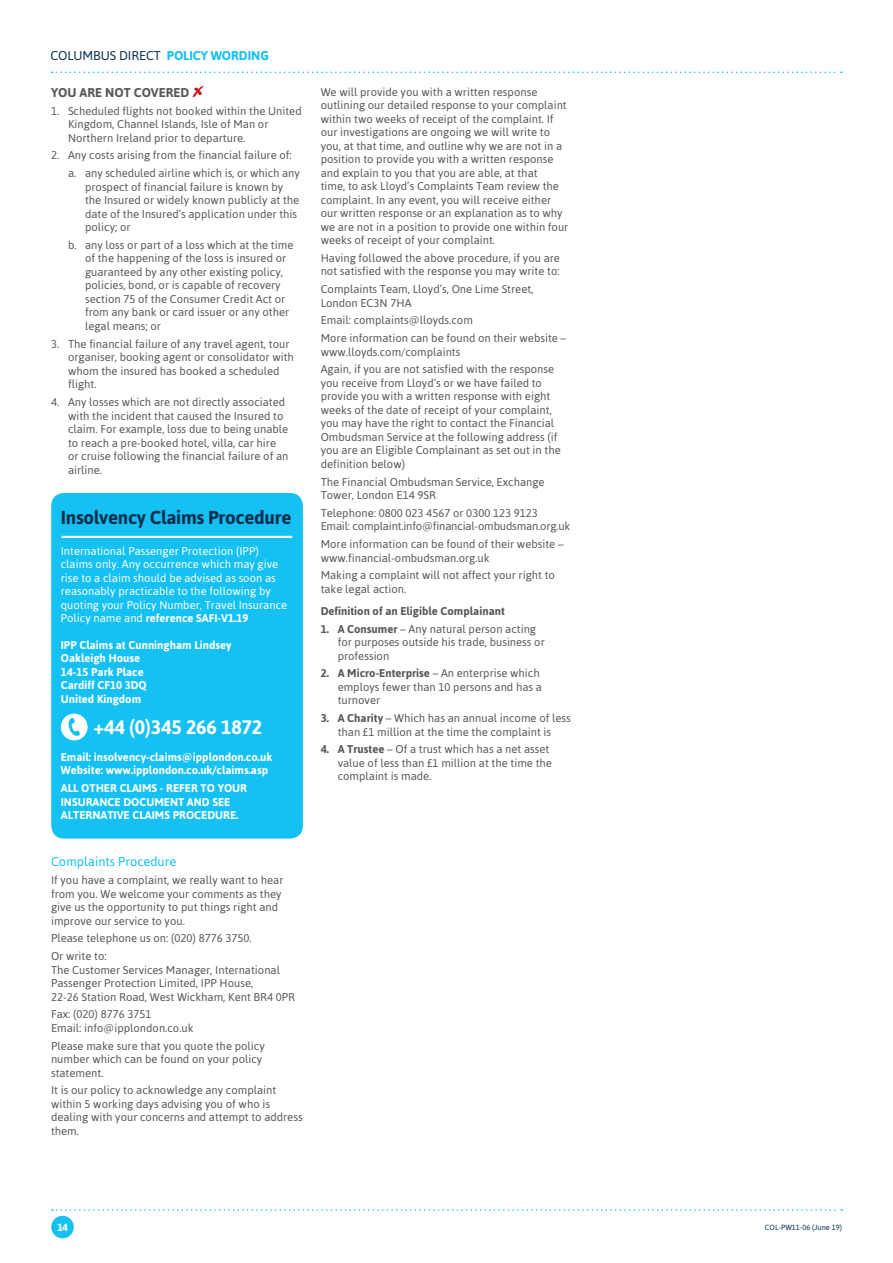
<style>
.page{position:relative;width:893px;height:1263px;background:#fff}
.page>*{position:absolute;margin:0;border:0;box-sizing:border-box;transform-origin:0 0}
.Main_Text_with_Spaci{font:700 19.5px "Asap";letter-spacing:-.01em;color:#fff}
.Main_Text_with_Spaci-2{font:700 18.75px "Asap";letter-spacing:-.015em;color:#092f4f}
.t1{font:12.75px "Asap";letter-spacing:-.005em;color:#092f4f}
.Main_Text_with_Spaci-3{font:12.75px "Asap";color:#15c0f2}
.Main_Text_with_Spaci-4{font:700 12.75px "Asap";color:#57585a}
.Main_Text_with_Spaci-5{font:11.25px/13.5px "Asap";color:#57585a}
.Main_Text_with_Spaci-6{font:700 11.25px/13.5px "Asap";color:#fff}
.Main_Text_with_Spaci-7{font:11.25px/13.5px "Asap";color:#fff}
.Main_Text_with_Spaci-8{font:700 11.25px "Asap";color:#57585a}
.t2{font:700 10.5px "Asap";color:#fff}
.t3{font:7.5px "Asap";color:#092f4f}
.s1{font-weight:700;color:#15c0f2}
.s2{font-weight:700}
</style>
<div class="page">
<svg style="left:52px;top:1209px;width:790px;height:2px"></svg>
<svg style="left:52px;top:72px;width:790px;height:1px"></svg>
<div style="left:51px;top:1216px;width:23px;height:22px;background:#15c0f2;border-radius:50%"></div>
<svg style="left:192px;top:86px;width:12px;height:11px"></svg>
<div style="left:51px;top:493px;width:252px;height:345px;background:#15c0f2;border-radius:13px"></div>
<div style="left:61px;top:714px;width:27px;height:26px;background:#fff;border-radius:50%"></div>
<svg style="left:68px;top:718px;width:12px;height:18px"></svg>
<hr style="left:62px;top:536px;width:230px;height:2px;background:#fff">
<p class="t1" style="left:50px;top:48px;width:220px">COLUMBUS DIRECT <span class="s1">POLICY WORDING</span></p>
<p class="Main_Text_with_Spaci-4" style="left:51px;top:85px;width:140px">YOU ARE NOT COVERED</p>
<p class="Main_Text_with_Spaci-5" style="left:68px;top:104px;width:235px;text-indent:-17px">1. Scheduled flights not booked within the United<br>Kingdom, Channel Islands, Isle of Man or<br>Northern Ireland prior to departure.</p>
<p class="Main_Text_with_Spaci-5" style="left:51px;top:149px;width:242px">2. Any costs arising from the financial failure of:</p>
<p class="Main_Text_with_Spaci-5" style="left:85px;top:166px;width:216px;text-indent:-17px">a. any scheduled airline which is, or which any prospect of financial failure is known by the Insured or widely known publicly at the date of the Insured’s application under this policy; or</p>
<p class="Main_Text_with_Spaci-5" style="left:85px;top:238px;width:210px;text-indent:-17px">b. any loss or part of a loss which at the time of the happening of the loss is insured or guaranteed by any other existing policy,</p>
<p class="Main_Text_with_Spaci-5" style="left:85px;top:279px;width:206px">policies, bond, or is capable of recovery section 75 of the Consumer Credit Act or from any bank or card issuer or any other legal means; or</p>
<p class="Main_Text_with_Spaci-5" style="left:68px;top:337px;width:227px;text-indent:-17px">3. The financial failure of any travel agent, tour organiser, booking agent or consolidator with whom the insured has booked a scheduled flight.</p>
<p class="Main_Text_with_Spaci-5" style="left:68px;top:395px;width:222px;text-indent:-17px">4. Any losses which are not directly associated with the incident that caused the Insured to claim. For example, loss due to being unable to reach a pre-booked hotel, villa, car hire or cruise following the financial failure of an airline.</p>
<p class="Main_Text_with_Spaci-2" style="left:61px;top:507px;width:232px">Insolvency Claims Procedure</p>
<p class="Main_Text_with_Spaci-7" style="left:61px;top:544px;width:228px">International Passenger Protection (IPP) claims only. Any occurrence which may give rise to a claim should be advised as soon as reasonably practicable to the following by quoting your Policy Number, Travel Insurance Policy name and <span class="s2">reference SAFI-V1.19</span></p>
<p class="Main_Text_with_Spaci-6" style="left:61px;top:638px;width:172px">IPP Claims at Cunningham Lindsey<br>Oakleigh House<br>14-15 Park Place<br>Cardiff CF10 3DQ<br>United Kingdom</p>
<p class="Main_Text_with_Spaci" style="left:94px;top:716px;width:170px">+44 (0)345 266 1872</p>
<p class="Main_Text_with_Spaci-6" style="left:61px;top:750px;width:213px">Email: insolvency-claims@ipplondon.co.uk<br>Website: www.ipplondon.co.uk/claims.asp</p>
<p class="Main_Text_with_Spaci-6" style="left:61px;top:781px;width:188px">ALL OTHER CLAIMS - REFER TO YOUR<br>INSURANCE DOCUMENT AND SEE<br>ALTERNATIVE CLAIMS PROCEDURE.</p>
<p class="Main_Text_with_Spaci-3" style="left:51px;top:854px;width:127px">Complaints Procedure</p>
<p class="Main_Text_with_Spaci-5" style="left:51px;top:873px;width:234px">If you have a complaint, we really want to hear from you. We welcome your comments as they give us the opportunity to put things right and improve our service to you.</p>
<p class="Main_Text_with_Spaci-5" style="left:51px;top:932px;width:202px">Please telephone us on: (020) 8776 3750.</p>
<p class="Main_Text_with_Spaci-5" style="left:51px;top:949px;width:246px">Or write to:<br>The Customer Services Manager, International Passenger Protection Limited, IPP House,<br>22-26 Station Road, West Wickham, Kent BR4 0PR</p>
<p class="Main_Text_with_Spaci-5" style="left:51px;top:1008px;width:144px">Fax: (020) 8776 3751<br>Email: info@ipplondon.co.uk</p>
<p class="Main_Text_with_Spaci-5" style="left:51px;top:1039px;width:215px">Please make sure that you quote the policy number which can be found on your policy statement.</p>
<p class="Main_Text_with_Spaci-5" style="left:51px;top:1084px;width:253px">It is our policy to acknowledge any complaint within 5 working days advising you of who is dealing with your concerns and attempt to address them.</p>
<p class="Main_Text_with_Spaci-5" style="left:321px;top:85px;width:249px">We will provide you with a written response outlining our detailed response to your complaint within two weeks of receipt of the complaint. If our investigations are ongoing we will write to you, at that time, and outline why we are not in a position to provide you with a written response and explain to you that you are able, at that<br>time, to ask Lloyd’s Complaints Team review the complaint. In any event, you will receive either our written response or an explanation as to why we are not in a position to provide one within four weeks of receipt of your complaint.</p>
<p class="Main_Text_with_Spaci-5" style="left:321px;top:251px;width:241px">Having followed the above procedure, if you are not satisfied with the response you may write to:</p>
<p class="Main_Text_with_Spaci-5" style="left:321px;top:282px;width:214px">Complaints Team, Lloyd’s, One Lime Street,<br>London EC3N 7HA</p>
<p class="Main_Text_with_Spaci-5" style="left:321px;top:314px;width:154px">Email: complaints@lloyds.com</p>
<p class="Main_Text_with_Spaci-5" style="left:321px;top:331px;width:247px">More information can be found on their website – www.lloyds.com/complaints</p>
<p class="Main_Text_with_Spaci-5" style="left:321px;top:363px;width:242px">Again, if you are not satisfied with the response you receive from Lloyd’s or we have failed to provide you with a written response with eight weeks of the date of receipt of your complaint, you may have the right to contact the Financial Ombudsman Service at the following address (if you are an Eligible Complainant as set out in the definition below)</p>
<p class="Main_Text_with_Spaci-5" style="left:321px;top:475px;width:225px">The Financial Ombudsman Service, Exchange<br>Tower, London E14 9SR</p>
<p class="Main_Text_with_Spaci-5" style="left:321px;top:506px;width:251px">Telephone: 0800 023 4567 or 0300 123 9123<br>Email: complaint.info@financial-ombudsman.org.uk</p>
<p class="Main_Text_with_Spaci-5" style="left:321px;top:537px;width:244px">More information can be found of their website – www.financial-ombudsman.org.uk</p>
<p class="Main_Text_with_Spaci-5" style="left:321px;top:569px;width:236px">Making a complaint will not affect your right to take legal action.</p>
<p class="Main_Text_with_Spaci-8" style="left:321px;top:604px;width:186px">Definition of an Eligible Complainant</p>
<p class="Main_Text_with_Spaci-5" style="left:338px;top:622px;width:209px;text-indent:-17px"><span class="s2">1. A Consumer</span> – Any natural person acting for purposes outside his trade, business or profession</p>
<p class="Main_Text_with_Spaci-5" style="left:338px;top:667px;width:206px;text-indent:-17px"><span class="s2">2. A Micro-Enterprise</span> – An enterprise which employs fewer than 10 persons and has a turnover</p>
<p class="Main_Text_with_Spaci-5" style="left:321px;top:711px;width:252px;text-align:center"><span class="s2">3. A Charity</span> – Which has an annual income of less than £1 million at the time the complaint is</p>
<p class="Main_Text_with_Spaci-5" style="left:338px;top:743px;width:216px;text-indent:-17px"><span class="s2">4. A Trustee</span> – Of a trust which has a net asset value of less than £1 million at the time the complaint is made.</p>
<p class="t2" style="left:57px;top:1221px;width:12px">14</p>
<p class="t3" style="left:765px;top:1223px;width:79px">COL-PW11-06 (June 19)</p>
</div>
